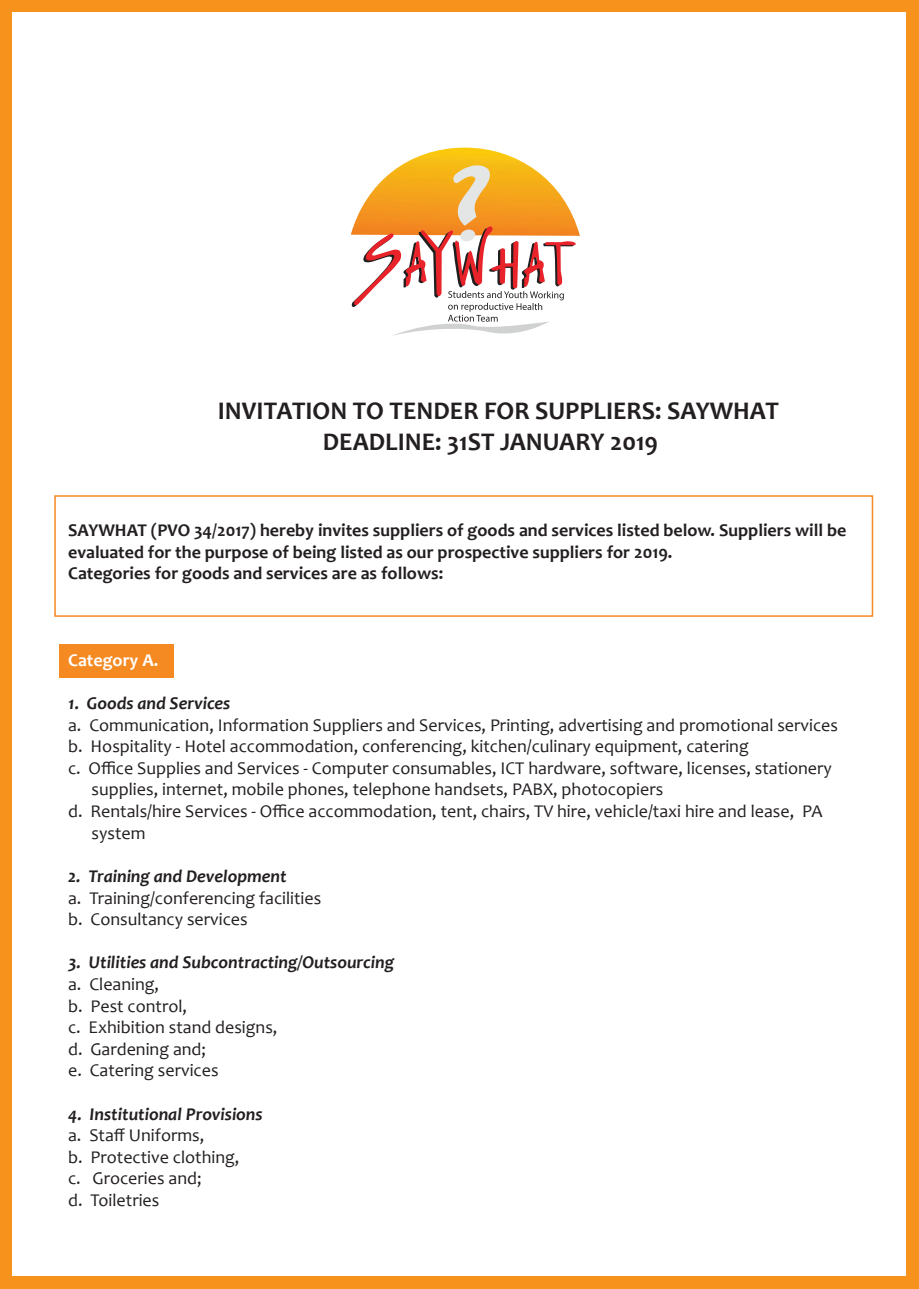
<style>
.page{position:relative;width:919px;height:1289px;background:#fff}
.page>*{position:absolute;margin:0;border:0;box-sizing:border-box;transform-origin:0 0}
.t1{font:700 25.5px/30.6px "Candara";color:#231f20}
.t2{font:18px/21.6px "Candara";color:#231f20}
.t3{font:700 18px/21.6px "Candara";color:#231f20}
.t4{font:italic 700 18px "Candara";color:#231f20}
.t5{font:700 18px "Candara";color:#fff}
</style>
<div class="page">
<div style="left:0;top:0;width:918px;height:1288px;background:#f7931d"></div>
<div style="left:13px;top:13px;width:893px;height:1263px;background:#fff"></div>
<div style="left:59px;top:644px;width:115px;height:33px;background:#f58922"></div>
<div style="left:54px;top:495px;width:819px;height:122px;border:2px solid #f58922"></div>
<img style="left:403px;top:148px;width:177px;height:88px">
<svg style="left:351px;top:164px;width:227px;height:172px"></svg>
<h1 class="t1" style="left:323px;top:395px;width:457px;text-indent:-105px">INVITATION TO TENDER FOR SUPPLIERS: SAYWHAT<br>DEADLINE: 31ST JANUARY 2019</h1>
<p class="t3" style="left:68px;top:519px;width:779px">SAYWHAT (PVO 34/2017) hereby invites suppliers of goods and services listed below. Suppliers will be evaluated for the purpose of being listed as our prospective suppliers for 2019.<br>Categories for goods and services are as follows:</p>
<p class="t5" style="left:68px;top:648px;width:92px">Category A.</p>
<p class="t4" style="left:68px;top:692px;width:164px">1. Goods and Services</p>
<p class="t2" style="left:68px;top:713px;width:771px">a. Communication, Information Suppliers and Services, Printing, advertising and promotional services</p>
<p class="t2" style="left:68px;top:735px;width:682px">b. Hospitality - Hotel accommodation, conferencing, kitchen/culinary equipment, catering</p>
<p class="t2" style="left:68px;top:757px;width:765px">c. Office Supplies and Services - Computer consumables, ICT hardware, software, licenses, stationery</p>
<p class="t2" style="left:92px;top:778px;width:573px">supplies, internet, mobile phones, telephone handsets, PABX, photocopiers</p>
<p class="t2" style="left:68px;top:800px;width:755px">d. Rentals/hire Services - Office accommodation, tent, chairs, TV hire, vehicle/taxi hire and lease, PA</p>
<p class="t2" style="left:92px;top:821px;width:55px">system</p>
<p class="t4" style="left:68px;top:864px;width:220px">2. Training and Development</p>
<p class="t2" style="left:68px;top:886px;width:255px">a. Training/conferencing facilities b. Consultancy services</p>
<p class="t4" style="left:68px;top:951px;width:327px">3. Utilities and Subcontracting/Outsourcing</p>
<p class="t2" style="left:68px;top:973px;width:211px">a. Cleaning,<br>b. Pest control,<br>c. Exhibition stand designs, d. Gardening and;<br>e. Catering services</p>
<p class="t4" style="left:68px;top:1102px;width:196px">4. Institutional Provisions</p>
<p class="t2" style="left:68px;top:1124px;width:173px">a. Staff Uniforms,<br>b. Protective clothing, c. Groceries and;<br>d. Toiletries</p>
</div>
